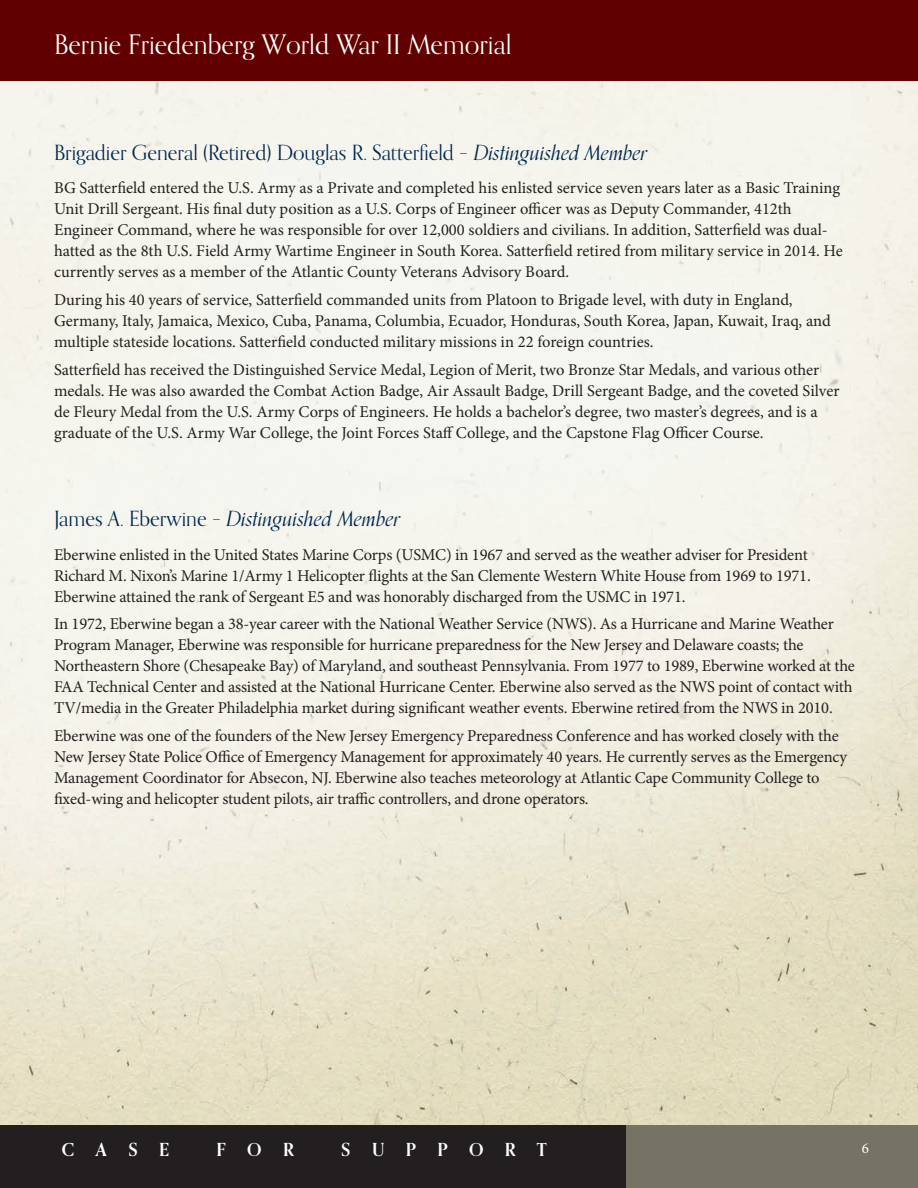
<style>
.page{position:relative;width:918px;height:1188px;background:#fff}
.page>*{position:absolute;margin:0;border:0;box-sizing:border-box;transform-origin:0 0}
.t1{font:27px "Orpheus Pro";color:#fff}
.t2{font:21px "Orpheus Pro";color:#00284f}
.t3{font:italic 21px "Orpheus Pro";color:#00284f}
.t4{font:700 18px "Orpheus Pro";letter-spacing:1.19em;color:#fff}
.t5{font:16.5px/21px "Minion Pro";letter-spacing:-.01em;color:#231f20}
.t6{font:15px "Minion Pro";color:#fff}
.s1{font-style:italic}
.s2{font-style:normal}
</style>
<div class="page">
<img style="left:0;top:81px;width:918px;height:1044px">
<div style="left:0;top:0;width:918px;height:81px;background:#610000"></div>
<div style="left:625px;top:1125px;width:293px;height:63px;background:#747364"></div>
<div style="left:0;top:1125px;width:625px;height:63px;background:#231f20"></div>
<h1 class="t1" style="left:54px;top:28px;width:459px">Bernie Friedenberg World War II Memorial</h1>
<p class="t2" style="left:54px;top:140px;width:595px">Brigadier General (Retired) Douglas R. Satterfield – <span class="s1">Distinguished Member</span></p>
<p class="t5" style="left:54px;top:178px;width:790px">BG Satterfield entered the U.S. Army as a Private and completed his enlisted service seven years later as a Basic Training Unit Drill Sergeant. His final duty position as a U.S. Corps of Engineer officer was as Deputy Commander, 412th Engineer Command, where he was responsible for over 12,000 soldiers and civilians. In addition, Satterfield was dual&shy;hatted as the 8th U.S. Field Army Wartime Engineer in South Korea. Satterfield retired from military service in 2014. He currently serves as a member of the Atlantic County Veterans Advisory Board.</p>
<p class="t5" style="left:54px;top:290px;width:778px">During his 40 years of service, Satterfield commanded units from Platoon to Brigade level, with duty in England,<br>Germany, Italy, Jamaica, Mexico, Cuba, Panama, Columbia, Ecuador, Honduras, South Korea, Japan, Kuwait, Iraq, and multiple stateside locations. Satterfield conducted military missions in 22 foreign countries.</p>
<p class="t5" style="left:54px;top:359px;width:787px">Satterfield has received the Distinguished Service Medal, Legion of Merit, two Bronze Star Medals, and various other medals. He was also awarded the Combat Action Badge, Air Assault Badge, Drill Sergeant Badge, and the coveted Silver de Fleury Medal from the U.S. Army Corps of Engineers. He holds a bachelor’s degree, two master’s degrees, and is a graduate of the U.S. Army War College, the Joint Forces Staff College, and the Capstone Flag Officer Course.</p>
<p class="t3" style="left:54px;top:502px;width:348px"><span class="s2">James A. Eberwine –</span> Distinguished Member</p>
<p class="t5" style="left:54px;top:544px;width:758px">Eberwine enlisted in the United States Marine Corps (USMC) in 1967 and served as the weather adviser for President<br>Richard M. Nixon’s Marine 1/Army 1 Helicopter flights at the San Clemente Western White House from 1969 to 1971.<br>Eberwine attained the rank of Sergeant E5 and was honorably discharged from the USMC in 1971.</p>
<p class="t5" style="left:54px;top:614px;width:803px">In 1972, Eberwine began a 38-year career with the National Weather Service (NWS). As a Hurricane and Marine Weather Program Manager, Eberwine was responsible for hurricane preparedness for the New Jersey and Delaware coasts; the Northeastern Shore (Chesapeake Bay) of Maryland, and southeast Pennsylvania. From 1977 to 1989, Eberwine worked at the FAA Technical Center and assisted at the National Hurricane Center. Eberwine also served as the NWS point of contact with TV/media in the Greater Philadelphia market during significant weather events. Eberwine retired from the NWS in 2010.</p>
<p class="t5" style="left:54px;top:725px;width:795px">Eberwine was one of the founders of the New Jersey Emergency Preparedness Conference and has worked closely with the New Jersey State Police Office of Emergency Management for approximately 40 years. He currently serves as the Emergency Management Coordinator for Absecon, NJ. Eberwine also teaches meteorology at Atlantic Cape Community College to fixed-wing and helicopter student pilots, air traffic controllers, and drone operators.</p>
<p class="t4" style="left:62px;top:1139px;width:109px">CASE</p>
<p class="t4" style="left:217px;top:1139px;width:79px">FOR</p>
<p class="t4" style="left:341px;top:1139px;width:207px">SUPPORT</p>
<p class="t6" style="left:862px;top:1139px;width:9px">6</p>
</div>
